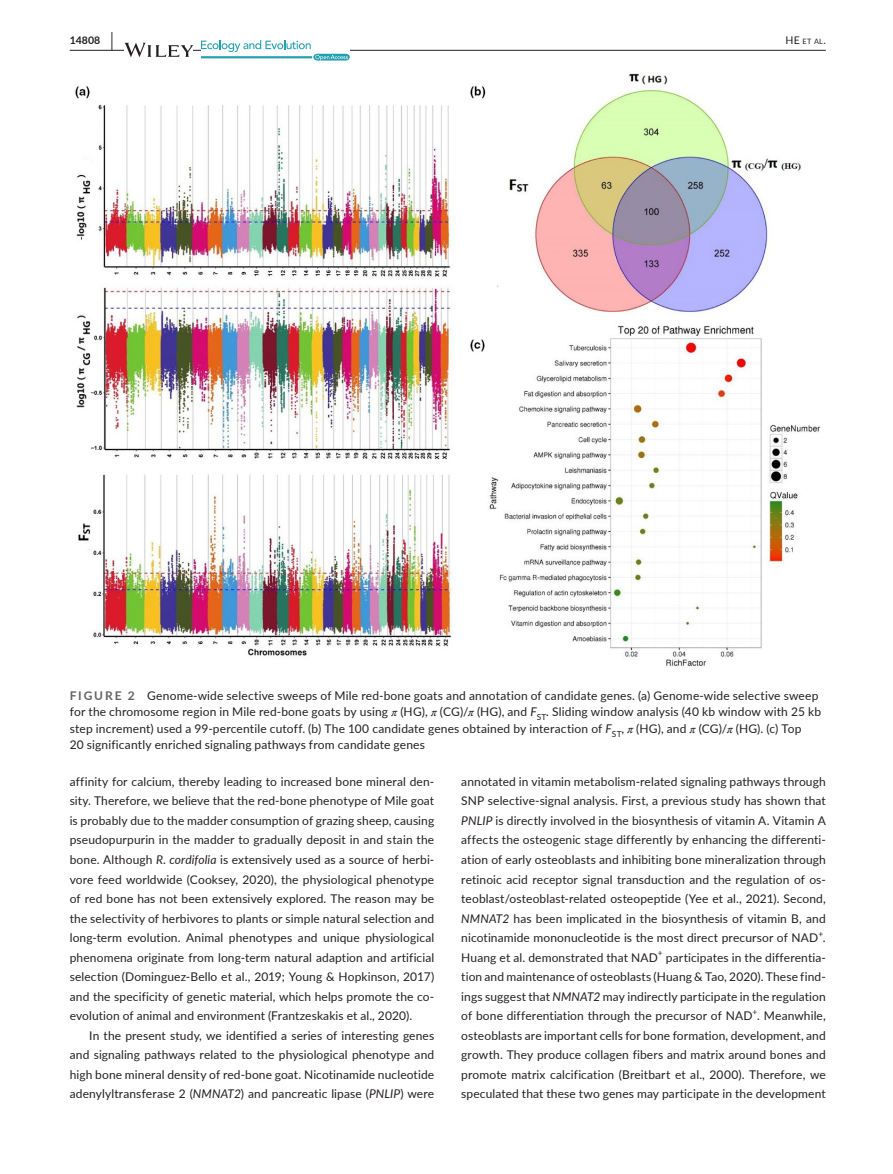
<style>
.page{position:relative;width:893px;height:1174px;background:#fff}
.page>*{position:absolute;margin:0;border:0;box-sizing:border-box;transform-origin:0 0}
.t1{font:12px/19.5px "Lato";letter-spacing:.01em;color:#231f20;text-align:justify}
.t2{font:700 10.5px "Lato";color:#231f20}
.t3{font:7.35px "Lato";color:#231f20}
.s1{font-size:19.5px}
.s2{font-size:10.5px}
.s3{font-weight:700;color:#636366}
.s4{font-family:"STIX";font-style:italic}
.s5{font-style:italic}
</style>
<div class="page">
<hr style="left:70px;top:50px;width:756px;height:1px;background:#231f20">
<svg style="left:125px;top:43px;width:68px;height:14px"></svg>
<svg style="left:201px;top:40px;width:149px;height:21px"></svg>
<img style="left:75px;top:73px;width:746px;height:594px">
<p class="t2" style="left:70px;top:33px;width:45px">14808 <span class="s1">|</span></p>
<p class="t3" style="left:785px;top:36px;width:42px"><span class="s2">HE</span> et al<span class="s2">.</span></p>
<p class="t1" style="left:70px;top:686px;width:753px;line-height:16.5px;text-align:left"><span class="s3">FIGURE 2</span> Genome-wide selective sweeps of Mile red-bone goats and annotation of candidate genes. (a) Genome-wide selective sweep for the chromosome region in Mile red-bone goats by using <span class="s4">π</span> (HG), <span class="s4">π</span> (CG)/<span class="s4">π</span> (HG), and <span class="s5">F</span><sub>ST</sub>. Sliding window analysis (40 kb window with 25 kb step increment) used a 99-percentile cutoff. (b) The 100 candidate genes obtained by interaction of <span class="s5">F</span><sub>ST</sub>, <span class="s4">π</span> (HG), and <span class="s4">π</span> (CG)/<span class="s4">π</span> (HG). (c) Top<br>20 significantly enriched signaling pathways from candidate genes</p>
<p class="t1" style="left:70px;top:771px;width:366px">affinity for calcium, thereby leading to increased bone mineral den&shy;sity. Therefore, we believe that the red-bone phenotype of Mile goat is probably due to the madder consumption of grazing sheep, causing pseudopurpurin in the madder to gradually deposit in and stain the bone. Although <span class="s5">R. cordifolia</span> is extensively used as a source of herbi&shy;vore feed worldwide (Cooksey, 2020), the physiological phenotype of red bone has not been extensively explored. The reason may be the selectivity of herbivores to plants or simple natural selection and long-term evolution. Animal phenotypes and unique physiological phenomena originate from long-term natural adaption and artificial selection (Dominguez-Bello et al., 2019; Young &amp; Hopkinson, 2017) and the specificity of genetic material, which helps promote the co&shy;evolution of animal and environment (Frantzeskakis et al., 2020).</p>
<p class="t1" style="left:70px;top:1025px;width:366px;text-indent:20px">In the present study, we identified a series of interesting genes and signaling pathways related to the physiological phenotype and high bone mineral density of red-bone goat. Nicotinamide nucleotide adenylyltransferase 2 (<span class="s5">NMNAT2</span>) and pancreatic lipase (<span class="s5">PNLIP</span>) were</p>
<p class="t1" style="left:461px;top:771px;width:366px">annotated in vitamin metabolism-related signaling pathways through SNP selective-signal analysis. First, a previous study has shown that <span class="s5">PNLIP</span> is directly involved in the biosynthesis of vitamin A. Vitamin A affects the osteogenic stage differently by enhancing the differenti&shy;ation of early osteoblasts and inhibiting bone mineralization through retinoic acid receptor signal transduction and the regulation of os&shy;teoblast/osteoblast-related osteopeptide (Yee et al., 2021). Second, <span class="s5">NMNAT2</span> has been implicated in the biosynthesis of vitamin B, and nicotinamide mononucleotide is the most direct precursor of NAD<sup>+</sup>.<br>Huang et al. demonstrated that NAD<sup>+</sup> participates in the differentia&shy;tion and maintenance of osteoblasts (Huang &amp; Tao, 2020). These find&shy;ings suggest that <span class="s5">NMNAT2</span> may indirectly participate in the regulation of bone differentiation through the precursor of NAD<sup>+</sup>. Meanwhile, osteoblasts are important cells for bone formation, development, and growth. They produce collagen fibers and matrix around bones and promote matrix calcification (Breitbart et al., 2000). Therefore, we speculated that these two genes may participate in the development</p>
</div>
